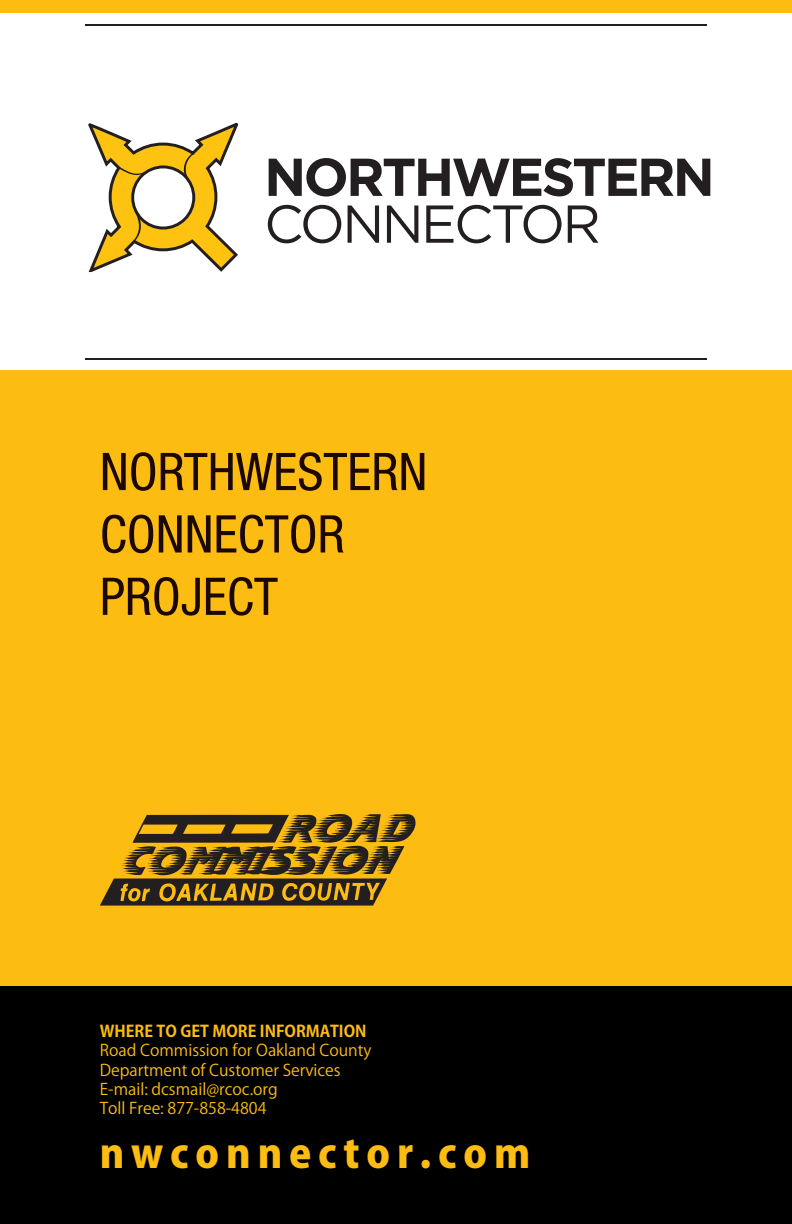
<style>
.page{position:relative;width:792px;height:1224px;background:#fff}
.page>*{position:absolute;margin:0;border:0;box-sizing:border-box;transform-origin:0 0}
.t1{font:condensed 52px/62.4px "Helvetica Neue LT Std";color:#1b0800}
.t2{font:800 40px "Koz Go Pro";letter-spacing:.17em;color:#fdbc12}
.t3{font:16px/19.2px "Koz Go Pro";color:#fdbc12}
.t4{font:700 16px "Koz Go Pro";color:#fdbc12}
</style>
<div class="page">
<div style="left:0;top:0;width:792px;height:13px;background:#fdbc12"></div>
<div style="left:0;top:985px;width:792px;height:239px;background:#000"></div>
<div style="left:0;top:370px;width:792px;height:615px;background:#fdbc12"></div>
<svg style="left:269px;top:158px;width:441px;height:39px"></svg>
<svg style="left:268px;top:205px;width:73px;height:38px"></svg>
<svg style="left:348px;top:205px;width:31px;height:38px"></svg>
<svg style="left:387px;top:205px;width:31px;height:38px"></svg>
<svg style="left:426px;top:205px;width:136px;height:38px"></svg>
<svg style="left:568px;top:205px;width:31px;height:38px"></svg>
<svg style="left:88px;top:123px;width:150px;height:149px"></svg>
<svg style="left:100px;top:814px;width:316px;height:92px"></svg>
<hr style="left:85px;top:358px;width:622px;height:2px;background:#231f20">
<hr style="left:85px;top:24px;width:622px;height:2px;background:#231f20">
<h1 class="t1" style="left:100px;top:440px;width:329px">NORTHWESTERN<br>CONNECTOR<br>PROJECT</h1>
<p class="t4" style="left:100px;top:1021px;width:268px">WHERE TO GET MORE INFORMATION</p>
<p class="t3" style="left:100px;top:1041px;width:273px">Road Commission for Oakland County<br>Department of Customer Services<br>E-mail: dcsmail@rcoc.org<br>Toll Free: 877-858-4804</p>
<h2 class="t2" style="left:100px;top:1128px;width:432px">nwconnector.com</h2>
</div>
